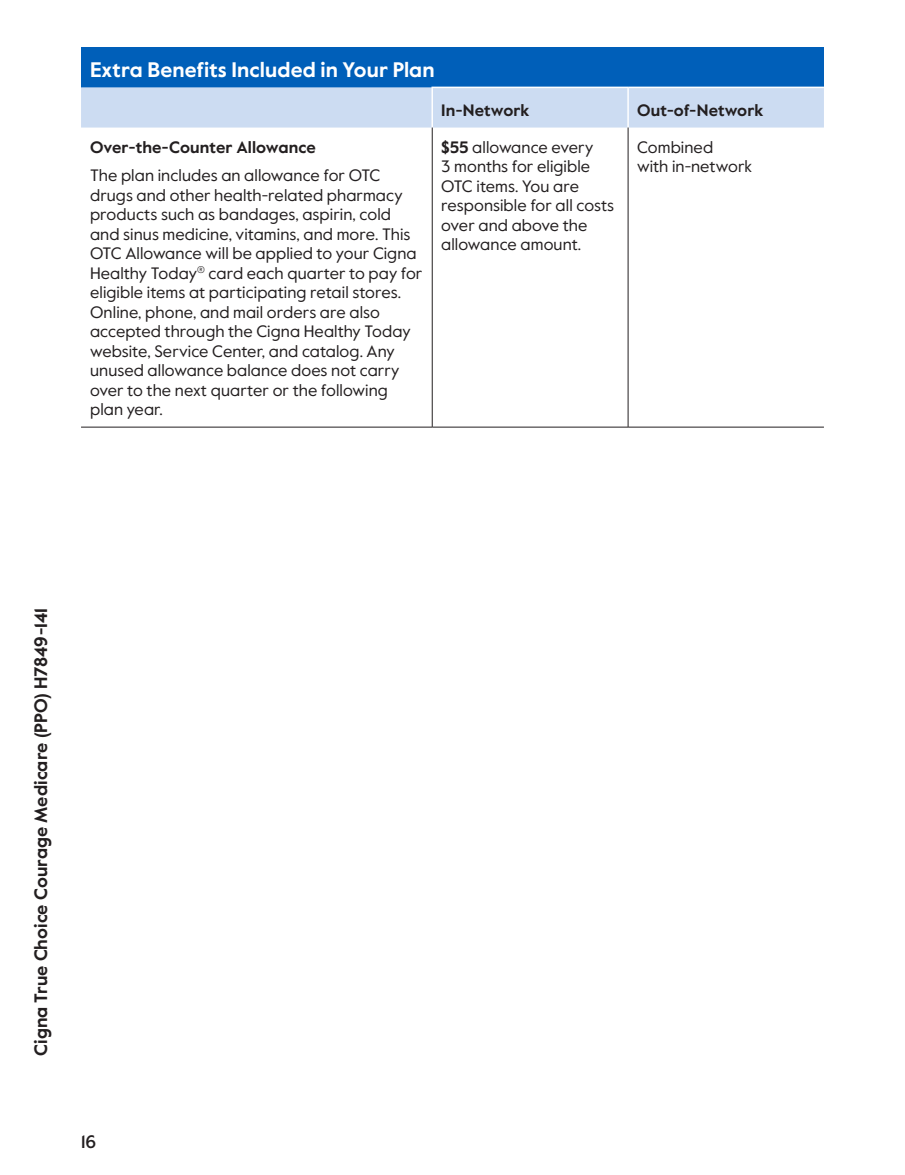
<style>
.page{position:relative;width:905px;height:1175px;background:#fff}
.page>*{position:absolute;margin:0;border:0;box-sizing:border-box;transform-origin:0 0}
.table_AB_h1{font:700 21px "Value Sans Pro";letter-spacing:.005em;color:#fff}
.margin_plan_name{font:700 18px "Value Sans Pro";color:#231f20}
.t1{font:500 18px "Value Sans Pro";color:#231f20}
.table_para{font:16.5px/19.5px "Value Sans Pro";letter-spacing:.005em;color:#231f20}
.table_para_AB{font:16.5px/19.5px "Value Sans Pro";letter-spacing:.005em;color:#231f20}
.table_para-2{font:700 16.5px "Value Sans Pro";letter-spacing:.005em;color:#231f20}
.table_col_h1_align_right{font:700 16.5px "Value Sans Pro";letter-spacing:.005em;color:#231f20}
.s1{font-weight:700}
</style>
<div class="page">
<div style="left:81px;top:47px;width:743px;height:40px;background:#005fb9"></div>
<div style="left:81px;top:87px;width:743px;height:41px;background:#ccdcf2"></div>
<hr style="left:628px;top:87px;width:196px;height:1px;background:#fff">
<hr style="left:431px;top:87px;width:197px;height:1px;background:#fff">
<hr style="left:627px;top:88px;width:1px;height:39px;background:#fff">
<hr style="left:431px;top:88px;width:2px;height:39px;background:#fff">
<hr style="left:81px;top:427px;width:351px;height:1px;background:#231f20">
<hr style="left:432px;top:127px;width:1px;height:300px;background:#231f20">
<hr style="left:432px;top:427px;width:196px;height:1px;background:#231f20">
<hr style="left:627px;top:127px;width:1px;height:300px;background:#231f20">
<hr style="left:628px;top:427px;width:196px;height:1px;background:#231f20">
<p class="table_AB_h1" style="left:90px;top:57px;width:346px">Extra Benefits Included in Your Plan</p>
<p class="table_para-2" style="left:90px;top:137px;width:227px">Over-the-Counter Allowance</p>
<p class="table_para" style="left:90px;top:166px;width:334px">The plan includes an allowance for OTC drugs and other health-related pharmacy products such as bandages, aspirin, cold and sinus medicine, vitamins, and more. This OTC Allowance will be applied to your Cigna Healthy Today<sup>®</sup> card each quarter to pay for eligible items at participating retail stores.<br>Online, phone, and mail orders are also accepted through the Cigna Healthy Today website, Service Center, and catalog. Any unused allowance balance does not carry over to the next quarter or the following plan year.</p>
<p class="table_col_h1_align_right" style="left:441px;top:100px;width:90px">In-Network</p>
<p class="table_col_h1_align_right" style="left:637px;top:100px;width:128px">Out-of-Network</p>
<p class="table_para_AB" style="left:441px;top:137px;width:174px"><span class="s1">$55</span> allowance every<br>3 months for eligible<br>OTC items. You are responsible for all costs over and above the allowance amount.</p>
<p class="table_para_AB" style="left:637px;top:137px;width:116px">Combined<br>with in-network</p>
<p class="margin_plan_name" style="left:30px;top:1055px;width:449px;rotate:-90deg">Cigna True Choice Courage Medicare (PPO) H7849-141</p>
<p class="t1" style="left:81px;top:1130px;width:17px">16</p>
</div>
